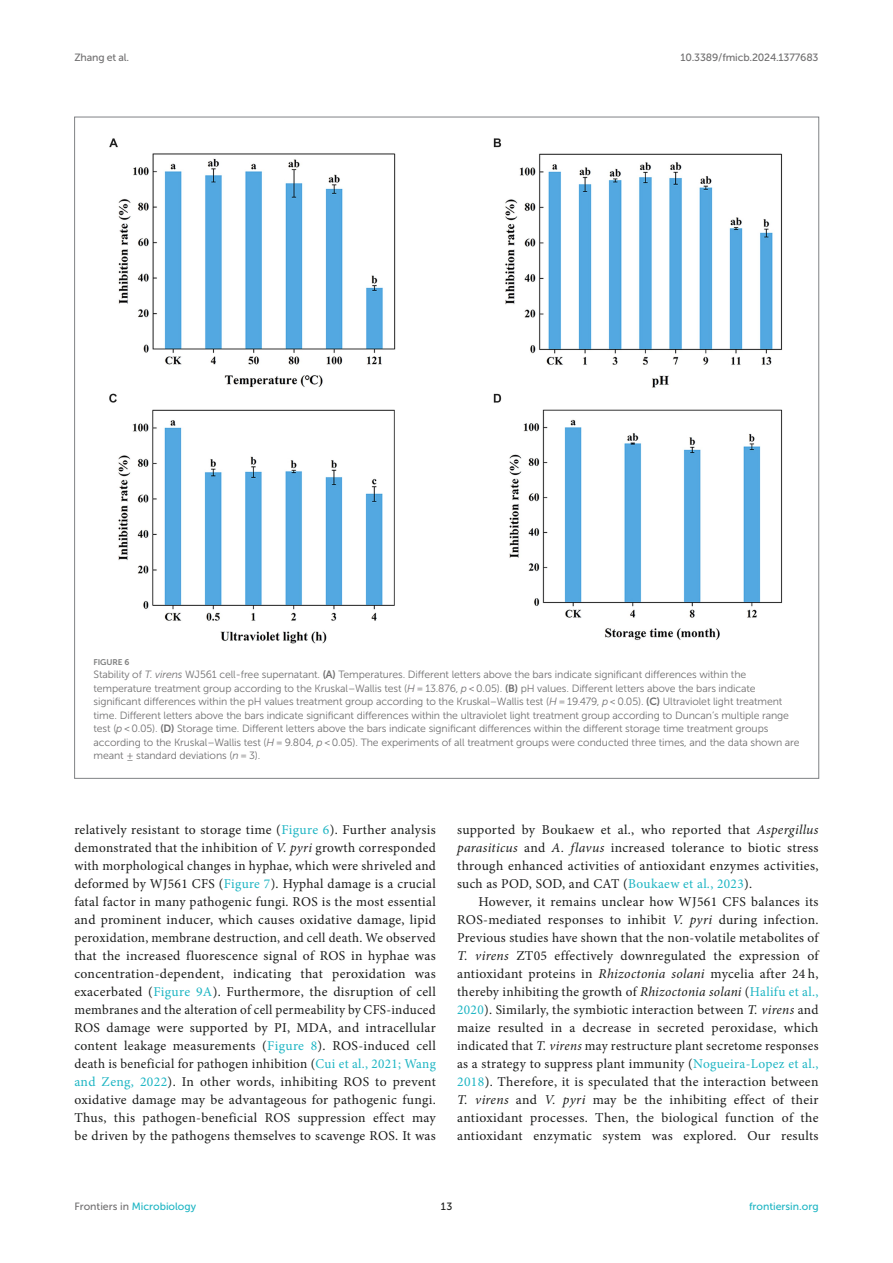
<style>
.page{position:relative;width:893px;height:1263px;background:#fff}
.page>*{position:absolute;margin:0;border:0;box-sizing:border-box;transform-origin:0 0}
.TEXT{font:13.5px/18px "Minion Pro";letter-spacing:.025em;color:#1b1c1b;text-align:justify}
.FIG_LEG{font:10.5px/13.5px "Museo Sans 300";letter-spacing:-.01em;color:#706f70}
.t1{font:10.5px "Museo Sans 500";color:#1db5c3}
.t2{font:10.5px "Museo Sans 500";letter-spacing:-.015em;color:#706f70}
.t3{font:10.5px "Museo Sans 500";color:#1b1c1b}
.FIG_HD{font:8.25px "Museo Sans 700";letter-spacing:-.01em;color:#7e7f7f}
.s1{font-style:italic}
.s2{font-family:"Museo Sans 700"}
.s3{color:#1db5c3}
.s4{color:#706f70}
</style>
<div class="page">
<img style="left:109px;top:138px;width:674px;height:506px">
<p class="t2" style="left:74px;top:51px;width:56px">Zhang et al.</p>
<p class="t2" style="left:680px;top:51px;width:140px">10.3389/fmicb.2024.1377683</p>
<p class="FIG_HD" style="left:94px;top:657px;width:37px">FIGURE 6</p>
<p class="FIG_LEG" style="left:94px;top:668px;width:707px">Stability of <span class="s1">T. virens</span> WJ561 cell-free supernatant. <span class="s2">(A)</span> Temperatures. Different letters above the bars indicate significant differences within the temperature treatment group according to the Kruskal–Wallis test (<span class="s1">H</span> = 13.876, <span class="s1">p</span> &lt; 0.05). <span class="s2">(B)</span> pH values. Different letters above the bars indicate significant differences within the pH values treatment group according to the Kruskal–Wallis test (<span class="s1">H</span> = 19.479, <span class="s1">p</span> &lt; 0.05). <span class="s2">(C)</span> Ultraviolet light treatment time. Different letters above the bars indicate significant differences within the ultraviolet light treatment group according to Duncan’s multiple range test (<span class="s1">p</span> &lt; 0.05). <span class="s2">(D)</span> Storage time. Different letters above the bars indicate significant differences within the different storage time treatment groups according to the Kruskal–Wallis test (<span class="s1">H</span> = 9.804, <span class="s1">p</span> &lt; 0.05). The experiments of all treatment groups were conducted three times, and the data shown are meant ± standard deviations (<span class="s1">n</span> = 3).</p>
<p class="TEXT" style="left:74px;top:821px;width:363px">relatively resistant to storage time (<span class="s3">Figure 6</span>). Further analysis demonstrated that the inhibition of <span class="s1">V. pyri</span> growth corresponded with morphological changes in hyphae, which were shriveled and deformed by WJ561 CFS (<span class="s3">Figure 7</span>). Hyphal damage is a crucial fatal factor in many pathogenic fungi. ROS is the most essential and prominent inducer, which causes oxidative damage, lipid peroxidation, membrane destruction, and cell death. We observed that the increased fluorescence signal of ROS in hyphae was concentration-dependent, indicating that peroxidation was exacerbated (<span class="s3">Figure 9A</span>). Furthermore, the disruption of cell membranes and the alteration of cell permeability by CFS-induced ROS damage were supported by PI, MDA, and intracellular content leakage measurements (<span class="s3">Figure 8</span>). ROS-induced cell death is beneficial for pathogen inhibition (<span class="s3">Cui et al., 2021; Wang and Zeng, 2022</span>). In other words, inhibiting ROS to prevent oxidative damage may be advantageous for pathogenic fungi.<br>Thus, this pathogen-beneficial ROS suppression effect may be driven by the pathogens themselves to scavenge ROS. It was</p>
<p class="TEXT" style="left:457px;top:821px;width:363px">supported by Boukaew et al., who reported that <span class="s1">Aspergillus parasiticus</span> and <span class="s1">A. flavus</span> increased tolerance to biotic stress through enhanced activities of antioxidant enzymes activities, such as POD, SOD, and CAT (<span class="s3">Boukaew et al., 2023</span>).</p>
<p class="TEXT" style="left:457px;top:893px;width:363px;text-indent:21px">However, it remains unclear how WJ561 CFS balances its ROS-mediated responses to inhibit <span class="s1">V. pyri</span> during infection.<br>Previous studies have shown that the non-volatile metabolites of <span class="s1">T. virens</span> ZT05 effectively downregulated the expression of antioxidant proteins in <span class="s1">Rhizoctonia solani</span> mycelia after 24 h, thereby inhibiting the growth of <span class="s1">Rhizoctonia solani</span> (<span class="s3">Halifu et al., 2020</span>). Similarly, the symbiotic interaction between <span class="s1">T. virens</span> and maize resulted in a decrease in secreted peroxidase, which indicated that <span class="s1">T. virens</span> may restructure plant secretome responses as a strategy to suppress plant immunity (<span class="s3">Nogueira-Lopez et al., 2018</span>). Therefore, it is speculated that the interaction between <span class="s1">T. virens</span> and <span class="s1">V. pyri</span> may be the inhibiting effect of their antioxidant processes. Then, the biological function of the antioxidant enzymatic system was explored. Our results</p>
<p class="t1" style="left:74px;top:1200px;width:123px"><span class="s4">Frontiers in</span> Microbiology</p>
<p class="t3" style="left:441px;top:1200px;width:13px">13</p>
<p class="t1" style="left:749px;top:1200px;width:71px">frontiersin.org</p>
</div>
